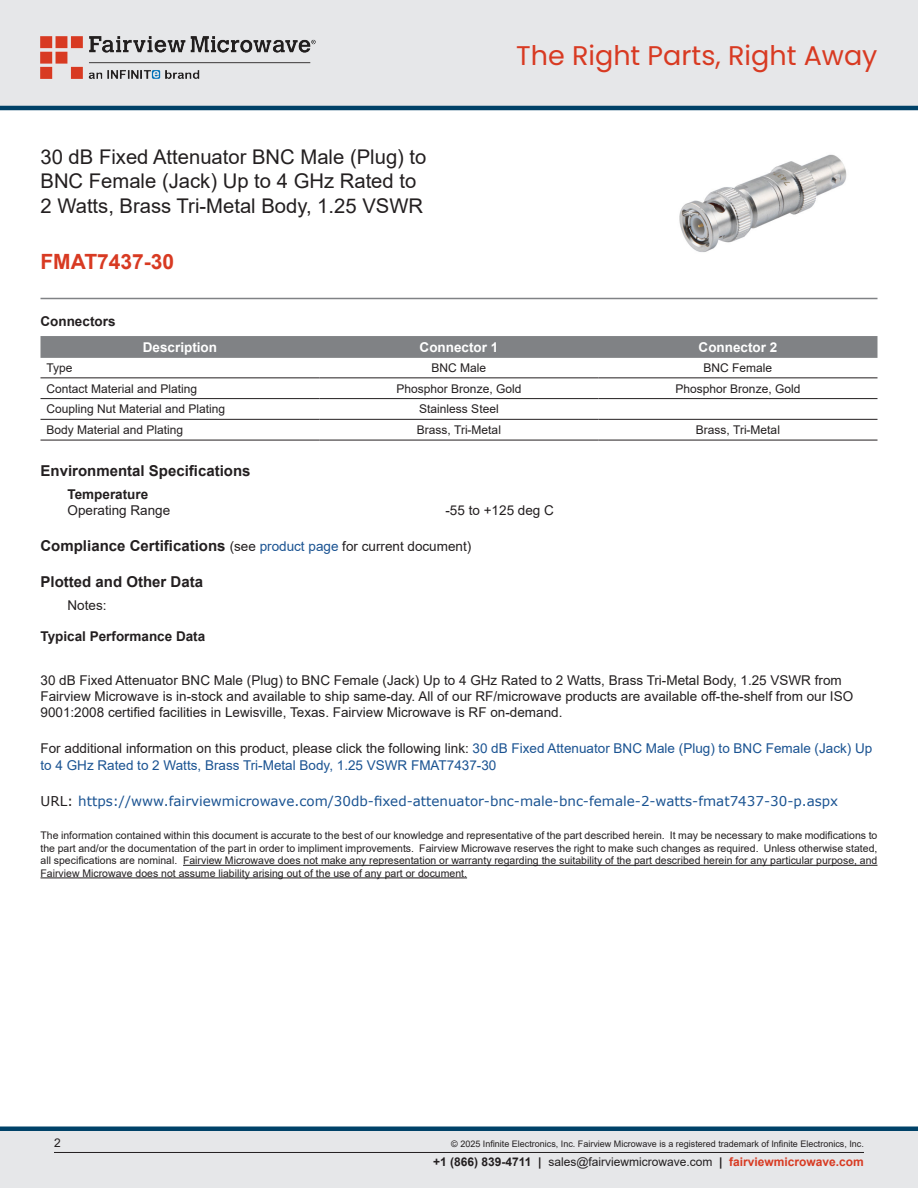
<style>
.page{position:relative;width:918px;height:1188px;background:#fff}
.page>*{position:absolute;margin:0;border:0;box-sizing:border-box;transform-origin:0 0}
.t1{font:27px "Poppins";color:#d83a22}
.Branded_Part_No{font:700 21px "Arial";color:#d83a22}
.Web_Description_Para{font:20.25px/24.3px "Arial";color:#231f20}
.Head1_for_Compliance{font:700 15px "Arial";color:#231f20}
.Head1{font:700 15px "Arial";color:#231f20}
.Web_Description_Para-2{font:13.5px/16.2px "Arial";color:#231f20}
.Web_Description_Para-3{font:13.5px/16.2px "Arial";color:#1a5392}
.URL_para{font:13.5px "Verdana";color:#1a5392}
.Head2{font:700 13.5px "Arial";color:#231f20}
.Table_Header{font:700 13.5px "Arial";color:#fff}
.Specs_Para{font:13.5px "Arial";color:#231f20}
.Head2_after_Head1{font:700 13.5px "Arial";color:#231f20}
.Specs_Notes_Para{font:13.5px "Arial";color:#231f20}
.Table_Body_Left{font:12px "Arial";color:#231f20}
.Table_Body{font:12px "Arial";color:#231f20}
.t2{font:10.5px/12.6px "Arial";color:#231f20;text-align:justify}
.Copyright_disclaimer{font:9px "Arial";color:#231f20}
.s1{font-weight:400;font-size:13.5px}
.s2{font-weight:400;font-size:13.5px;color:#1a5392}
.s3{color:#231f20}
.s4{font-weight:700}
.s5{font-weight:700;color:#d83a22}
</style>
<div class="page">
<div style="left:0;top:1131px;width:918px;height:57px;background:#e6e7e9"></div>
<div style="left:0;top:1126px;width:918px;height:5px;background:#004268"></div>
<div style="left:0;top:0;width:918px;height:108px;background:#e6e7e9"></div>
<hr style="left:0;top:106px;width:918px;height:4px;background:#004268">
<img style="left:40px;top:36px;width:276px;height:42px">
<hr style="left:54px;top:1152px;width:810px;height:1px;background:#231f20">
<hr style="left:40px;top:298px;width:838px;height:1px;background:#808285">
<img style="left:679px;top:154px;width:168px;height:98px">
<hr style="left:183px;top:865px;width:694px;height:1px;background:#231f20">
<hr style="left:40px;top:878px;width:427px;height:1px;background:#231f20">
<div style="left:40px;top:336px;width:838px;height:22px;background:#808285"></div>
<hr style="left:40px;top:378px;width:280px;height:1px;background:#231f20">
<hr style="left:320px;top:378px;width:278px;height:1px;background:#231f20">
<hr style="left:598px;top:378px;width:280px;height:1px;background:#231f20">
<hr style="left:40px;top:398px;width:280px;height:1px;background:#231f20">
<hr style="left:320px;top:398px;width:278px;height:1px;background:#231f20">
<hr style="left:598px;top:398px;width:280px;height:1px;background:#231f20">
<hr style="left:40px;top:419px;width:280px;height:1px;background:#231f20">
<hr style="left:320px;top:419px;width:278px;height:1px;background:#231f20">
<hr style="left:598px;top:419px;width:280px;height:1px;background:#231f20">
<hr style="left:40px;top:440px;width:280px;height:1px;background:#231f20">
<hr style="left:320px;top:440px;width:278px;height:1px;background:#231f20">
<hr style="left:598px;top:440px;width:280px;height:1px;background:#231f20">
<h1 class="Web_Description_Para" style="left:40px;top:145px;width:388px">30 dB Fixed Attenuator BNC Male (Plug) to<br>BNC Female (Jack) Up to 4 GHz Rated to<br>2 Watts, Brass Tri-Metal Body, 1.25 VSWR</h1>
<p class="Branded_Part_No" style="left:40px;top:247px;width:135px">FMAT7437-30</p>
<p class="Head2" style="left:40px;top:312px;width:77px">Connectors</p>
<h1 class="t1" style="left:516px;top:40px;width:363px">The Right Parts, Right Away</h1>
<p class="Table_Header" style="left:143px;top:338px;width:76px">Description</p>
<p class="Table_Header" style="left:420px;top:338px;width:80px">Connector 1</p>
<p class="Table_Header" style="left:699px;top:338px;width:80px">Connector 2</p>
<p class="Table_Body_Left" style="left:46px;top:359px;width:28px">Type</p>
<p class="Table_Body" style="left:432px;top:359px;width:56px">BNC Male</p>
<p class="Table_Body" style="left:704px;top:359px;width:70px">BNC Female</p>
<p class="Table_Body_Left" style="left:46px;top:380px;width:152px">Contact Material and Plating</p>
<p class="Table_Body" style="left:397px;top:380px;width:126px">Phosphor Bronze, Gold</p>
<p class="Table_Body" style="left:676px;top:380px;width:126px">Phosphor Bronze, Gold</p>
<p class="Table_Body_Left" style="left:46px;top:401px;width:180px">Coupling Nut Material and Plating</p>
<p class="Table_Body" style="left:419px;top:401px;width:81px">Stainless Steel</p>
<p class="Table_Body_Left" style="left:46px;top:422px;width:138px">Body Material and Plating</p>
<p class="Table_Body" style="left:417px;top:422px;width:86px">Brass, Tri-Metal</p>
<p class="Table_Body" style="left:696px;top:422px;width:86px">Brass, Tri-Metal</p>
<p class="Head1" style="left:40px;top:460px;width:212px">Environmental Specifications</p>
<p class="Head2_after_Head1" style="left:68px;top:485px;width:82px">Temperature</p>
<p class="Specs_Para" style="left:68px;top:501px;width:104px">Operating Range</p>
<p class="Specs_Para" style="left:446px;top:501px;width:110px">-55 to +125 deg C</p>
<p class="Head1_for_Compliance" style="left:40px;top:535px;width:432px">Compliance Certifications <span class="s1">(see</span> <span class="s2">product page</span> <span class="s1">for current document)</span></p>
<p class="Head1_for_Compliance" style="left:40px;top:571px;width:164px">Plotted and Other Data</p>
<p class="Specs_Notes_Para" style="left:68px;top:596px;width:41px">Notes:</p>
<p class="Head2" style="left:40px;top:627px;width:166px">Typical Performance Data</p>
<h1 class="Web_Description_Para-2" style="left:40px;top:672px;width:814px">30 dB Fixed Attenuator BNC Male (Plug) to BNC Female (Jack) Up to 4 GHz Rated to 2 Watts, Brass Tri-Metal Body, 1.25 VSWR from<br>Fairview Microwave is in-stock and available to ship same-day. All of our RF/microwave products are available off-the-shelf from our ISO<br>9001:2008 certified facilities in Lewisville, Texas. Fairview Microwave is RF on-demand.</h1>
<h1 class="Web_Description_Para-3" style="left:40px;top:741px;width:833px"><span class="s3">For additional information on this product, please click the following link:</span> 30 dB Fixed Attenuator BNC Male (Plug) to BNC Female (Jack) Up to 4 GHz Rated to 2 Watts, Brass Tri-Metal Body, 1.25 VSWR FMAT7437-30</h1>
<p class="URL_para" style="left:40px;top:792px;width:799px"><span class="s3">URL:</span> https://www.fairviewmicrowave.com/30db-fixed-attenuator-bnc-male-bnc-female-2-watts-fmat7437-30-p.aspx</p>
<p class="t2" style="left:40px;top:829px;width:838px">The information contained within this document is accurate to the best of our knowledge and representative of the part described herein. It may be necessary to make modifications to the part and/or the documentation of the part in order to impliment improvements. Fairview Microwave reserves the right to make such changes as required. Unless otherwise stated, all specifications are nominal. Fairview Microwave does not make any representation or warranty regarding the suitability of the part described herein for any particular purpose, and Fairview Microwave does not assume liability arising out of the use of any part or document.</p>
<p class="Table_Body_Left" style="left:54px;top:1135px;width:8px">2</p>
<p class="Copyright_disclaimer" style="left:451px;top:1138px;width:414px">© 2025 Infinite Electronics, Inc. Fairview Microwave is a registered trademark of Infinite Electronics, Inc.</p>
<p class="Table_Body_Left" style="left:433px;top:1153px;width:432px"><span class="s4">+1 (866) 839-4711 |</span> sales@fairviewmicrowave.com <span class="s4">|</span> <span class="s5">fairviewmicrowave.com</span></p>
</div>
